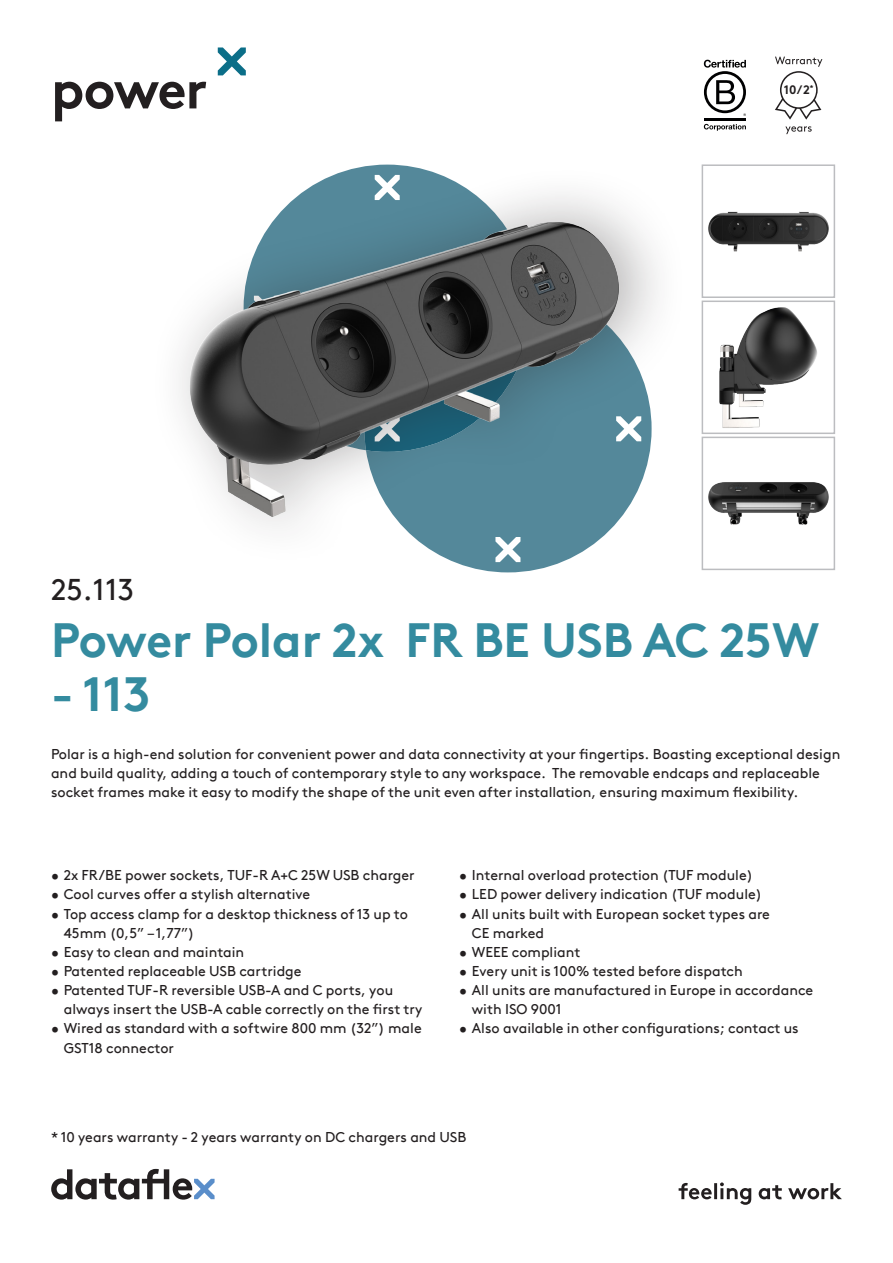
<style>
.page{position:relative;width:893px;height:1263px;background:#fff}
.page>*{position:absolute;margin:0;border:0;box-sizing:border-box;transform-origin:0 0}
.t1{font:700 54px "Brown Pro TT";letter-spacing:-.03em;color:#231f20}
.productnaam{font:700 48px "Brown Pro TT";color:#348b9f}
.productnummer{font:30px "Brown Pro TT";color:#231f20}
.omschrijving{font:14.25px/19.2px "Brown Pro TT";color:#231f20}
.t2{font:700 12.3px "Brown";color:#231f20}
</style>
<div class="page">
<svg style="left:51px;top:1169px;width:164px;height:30px"></svg>
<svg style="left:218px;top:47px;width:28px;height:28px"></svg>
<svg style="left:679px;top:1182px;width:163px;height:23px"></svg>
<hr style="left:704px;top:118px;width:42px;height:2px;background:#000001">
<svg style="left:704px;top:60px;width:42px;height:56px"></svg>
<svg style="left:704px;top:124px;width:42px;height:7px"></svg>
<svg style="left:775px;top:57px;width:47px;height:63px"></svg>
<svg style="left:785px;top:126px;width:27px;height:8px"></svg>
<img style="left:708px;top:211px;width:121px;height:41px">
<div style="left:702px;top:164px;width:133px;height:134px;border:2px solid #bcbdc0"></div>
<img style="left:719px;top:307px;width:98px;height:121px">
<div style="left:702px;top:301px;width:133px;height:133px;border:2px solid #bcbdc0"></div>
<img style="left:708px;top:482px;width:121px;height:43px">
<div style="left:702px;top:437px;width:133px;height:133px;border:2px solid #bcbdc0"></div>
<div style="left:149px;top:164px;width:539px;height:403px;background:#231f20;opacity:.35"></div>
<img style="left:168px;top:164px;width:473px;height:409px">
<h1 class="t1" style="left:51px;top:46px;width:158px">power</h1>
<p class="t2" style="left:784px;top:80px;width:31px">10/2<sup>*</sup></p>
<p class="productnummer" style="left:51px;top:566px;width:84px">25.113</p>
<p class="productnaam" style="left:51px;top:601px;width:770px">Power Polar 2x FR BE USB AC 25W</p>
<p class="productnaam" style="left:51px;top:655px;width:101px">- 113</p>
<p class="omschrijving" style="left:51px;top:743px;width:791px">Polar is a high-end solution for convenient power and data connectivity at your fingertips. Boasting exceptional design and build quality, adding a touch of contemporary style to any workspace. The removable endcaps and replaceable socket frames make it easy to modify the shape of the unit even after installation, ensuring maximum flexibility.</p>
<p class="omschrijving" style="left:51px;top:864px;width:365px">• 2x FR/BE power sockets, TUF-R A+C 25W USB charger</p>
<p class="omschrijving" style="left:51px;top:884px;width:261px">• Cool curves offer a stylish alternative</p>
<p class="omschrijving" style="left:64px;top:903px;width:346px;text-indent:-13px">• Top access clamp for a desktop thickness of 13 up to<br>45mm (0,5” – 1,77”)</p>
<p class="omschrijving" style="left:51px;top:941px;width:195px">• Easy to clean and maintain</p>
<p class="omschrijving" style="left:51px;top:960px;width:252px">• Patented replaceable USB cartridge</p>
<p class="omschrijving" style="left:64px;top:979px;width:360px;text-indent:-13px">• Patented TUF-R reversible USB-A and C ports, you always insert the USB-A cable correctly on the first try</p>
<p class="omschrijving" style="left:64px;top:1018px;width:359px;text-indent:-13px">• Wired as standard with a softwire 800 mm (32”) male<br>GST18 connector</p>
<p class="omschrijving" style="left:459px;top:864px;width:296px">• Internal overload protection (TUF module)</p>
<p class="omschrijving" style="left:459px;top:884px;width:305px">• LED power delivery indication (TUF module)</p>
<p class="omschrijving" style="left:472px;top:903px;width:300px;text-indent:-13px">• All units built with European socket types are<br>CE marked</p>
<p class="omschrijving" style="left:459px;top:941px;width:123px">• WEEE compliant</p>
<p class="omschrijving" style="left:459px;top:960px;width:285px">• Every unit is 100% tested before dispatch</p>
<p class="omschrijving" style="left:472px;top:979px;width:343px;text-indent:-13px">• All units are manufactured in Europe in accordance with ISO 9001</p>
<p class="omschrijving" style="left:459px;top:1018px;width:341px">• Also available in other configurations; contact us</p>
<p class="omschrijving" style="left:51px;top:1126px;width:417px">* 10 years warranty - 2 years warranty on DC chargers and USB</p>
</div>
